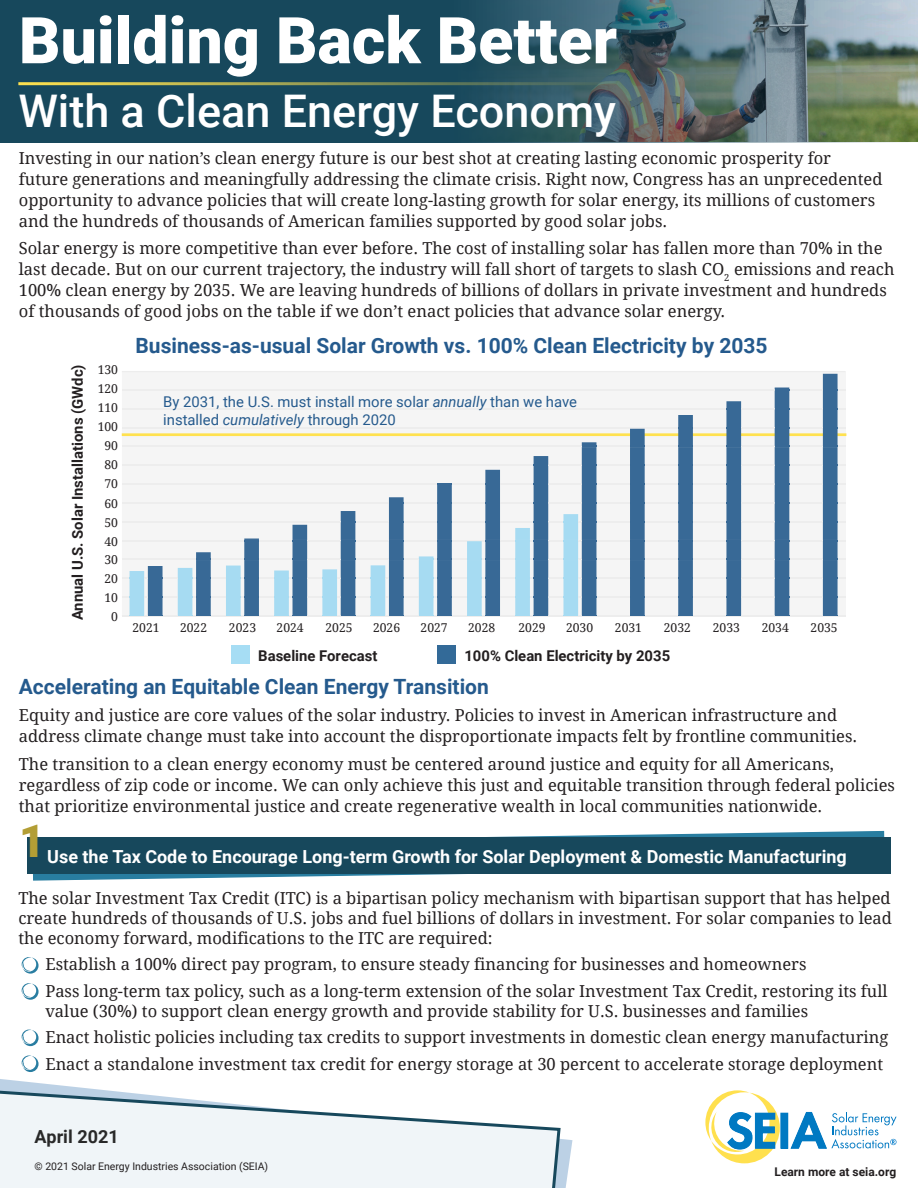
<style>
.page{position:relative;width:918px;height:1188px;background:#fff}
.page>*{position:absolute;margin:0;border:0;box-sizing:border-box;transform-origin:0 0}
.t1{font:900 64.5px "Roboto";color:#fff}
.t2{font:500 45px "Roboto";color:#fff}
.t3{font:900 45px "Roboto";color:#b39e35}
.t4{font:700 21px "Roboto";color:#255a8d}
.t5{font:700 18px "Roboto";color:#fff}
.t6{font:700 18px "Roboto";color:#292929}
.t7{font:16.5px/21px "Droid Serif";color:#231f20}
.t8{font:14.85px/17.9px "Roboto";color:#255a8d}
.t9{font:700 14.85px "Roboto";color:#231f20}
.t10{font:12.15px "Droid Serif";color:#231f20}
.t11{font:700 12px "Roboto";color:#231f20}
.t12{font:10.5px "Roboto";color:#231f20}
.s1{font-style:italic}
</style>
<div class="page">
<svg style="left:0;top:0;width:918px;height:143px;background:#365d68"></svg>
<hr style="left:18px;top:82px;width:604px;height:3px;background:#fee14f">
<div style="left:781px;top:1113px;width:7px;height:36px;background:#0079c2"></div>
<svg style="left:705px;top:1090px;width:75px;height:73px"></svg>
<svg style="left:790px;top:1112px;width:107px;height:37px"></svg>
<svg style="left:0;top:1079px;width:572px;height:109px"></svg>
<svg style="left:0;top:1089px;width:562px;height:99px"></svg>
<div style="left:122px;top:372px;width:723px;height:243px;background:#f5f5f5"></div>
<hr style="left:122px;top:615px;width:723px;height:2px;background:#ededed">
<hr style="left:122px;top:596px;width:723px;height:2px;background:#ededed">
<hr style="left:122px;top:578px;width:723px;height:1px;background:#ededed">
<hr style="left:122px;top:559px;width:723px;height:1px;background:#ededed">
<hr style="left:122px;top:540px;width:723px;height:1px;background:#ededed">
<hr style="left:122px;top:521px;width:723px;height:1px;background:#ededed">
<hr style="left:122px;top:502px;width:723px;height:2px;background:#ededed">
<hr style="left:122px;top:483px;width:723px;height:2px;background:#ededed">
<hr style="left:122px;top:465px;width:723px;height:1px;background:#ededed">
<hr style="left:122px;top:446px;width:723px;height:1px;background:#ededed">
<hr style="left:122px;top:427px;width:723px;height:1px;background:#ededed">
<hr style="left:122px;top:408px;width:723px;height:1px;background:#ededed">
<hr style="left:122px;top:389px;width:723px;height:2px;background:#ededed">
<hr style="left:122px;top:371px;width:723px;height:1px;background:#ededed">
<svg style="left:130px;top:566px;width:33px;height:50px;background:#82acc9"></svg>
<svg style="left:178px;top:552px;width:33px;height:64px"></svg>
<svg style="left:226px;top:539px;width:33px;height:77px"></svg>
<svg style="left:274px;top:525px;width:33px;height:91px"></svg>
<svg style="left:322px;top:511px;width:33px;height:105px"></svg>
<svg style="left:371px;top:497px;width:33px;height:119px"></svg>
<svg style="left:419px;top:484px;width:33px;height:132px"></svg>
<svg style="left:467px;top:470px;width:33px;height:146px"></svg>
<svg style="left:515px;top:456px;width:33px;height:160px"></svg>
<svg style="left:563px;top:442px;width:33px;height:174px"></svg>
<hr style="left:122px;top:433px;width:724px;height:3px;background:#ffe14f">
<div style="left:630px;top:429px;width:15px;height:187px;background:#386996"></div>
<svg style="left:678px;top:415px;width:15px;height:201px;background:#3b6b97"></svg>
<div style="left:726px;top:401px;width:15px;height:215px;background:#386996"></div>
<div style="left:775px;top:388px;width:14px;height:228px;background:#386996"></div>
<div style="left:823px;top:374px;width:15px;height:242px;background:#386996"></div>
<div style="left:232px;top:646px;width:18px;height:18px;background:#a6ddf4"></div>
<div style="left:438px;top:646px;width:18px;height:18px;background:#336a98"></div>
<svg style="left:22px;top:957px;width:17px;height:17px"></svg>
<svg style="left:22px;top:983px;width:17px;height:17px"></svg>
<svg style="left:22px;top:1030px;width:17px;height:16px"></svg>
<svg style="left:22px;top:1055px;width:17px;height:17px"></svg>
<svg style="left:33px;top:830px;width:852px;height:51px"></svg>
<div style="left:27px;top:837px;width:863px;height:37px;background:#17485c"></div>
<p class="t1" style="left:19px;top:-5px;width:600px">Building Back Better</p>
<p class="t2" style="left:18px;top:80px;width:599px">With a Clean Energy Economy</p>
<p class="t7" style="left:19px;top:147px;width:865px">Investing in our nation’s clean energy future is our best shot at creating lasting economic prosperity for future generations and meaningfully addressing the climate crisis. Right now, Congress has an unprecedented opportunity to advance policies that will create long-lasting growth for solar energy, its millions of customers and the hundreds of thousands of American families supported by good solar jobs.</p>
<p class="t7" style="left:19px;top:238px;width:877px">Solar energy is more competitive than ever before. The cost of installing solar has fallen more than 70% in the last decade. But on our current trajectory, the industry will fall short of targets to slash CO<sub>2</sub> emissions and reach 100% clean energy by 2035. We are leaving hundreds of billions of dollars in private investment and hundreds of thousands of good jobs on the table if we don’t enact policies that advance solar energy.</p>
<p class="t9" style="left:67px;top:620px;width:257px;rotate:-90deg">Annual U.S. Solar Installations (GWdc)</p>
<p class="t10" style="left:98px;top:363px;width:22px">130</p>
<p class="t10" style="left:98px;top:381px;width:22px">120</p>
<p class="t10" style="left:98px;top:401px;width:22px">110</p>
<p class="t10" style="left:98px;top:420px;width:22px">100</p>
<p class="t10" style="left:105px;top:439px;width:15px">90</p>
<p class="t10" style="left:105px;top:458px;width:15px">80</p>
<p class="t10" style="left:105px;top:477px;width:15px">70</p>
<p class="t10" style="left:105px;top:496px;width:15px">60</p>
<p class="t10" style="left:105px;top:515px;width:15px">50</p>
<p class="t10" style="left:105px;top:534px;width:15px">40</p>
<p class="t10" style="left:105px;top:552px;width:15px">30</p>
<p class="t10" style="left:105px;top:571px;width:15px">20</p>
<p class="t10" style="left:105px;top:591px;width:15px">10</p>
<p class="t10" style="left:111px;top:610px;width:8px">0</p>
<p class="t4" style="left:136px;top:331px;width:634px">Business-as-usual Solar Growth vs. 100% Clean Electricity by 2035</p>
<p class="t8" style="left:163px;top:392px;width:415px">By 2031, the U.S. must install more solar <span class="s1">annually</span> than we have installed <span class="s1">cumulatively</span> through 2020</p>
<p class="t10" style="left:132px;top:620px;width:29px">2021</p>
<p class="t10" style="left:180px;top:621px;width:29px">2022</p>
<p class="t10" style="left:229px;top:621px;width:29px">2023</p>
<p class="t10" style="left:277px;top:621px;width:29px">2024</p>
<p class="t10" style="left:325px;top:621px;width:29px">2025</p>
<p class="t10" style="left:373px;top:621px;width:29px">2026</p>
<p class="t10" style="left:421px;top:621px;width:29px">2027</p>
<p class="t10" style="left:468px;top:621px;width:29px">2028</p>
<p class="t10" style="left:518px;top:621px;width:29px">2029</p>
<p class="t10" style="left:566px;top:621px;width:29px">2030</p>
<p class="t10" style="left:615px;top:621px;width:29px">2031</p>
<p class="t10" style="left:664px;top:621px;width:29px">2032</p>
<p class="t10" style="left:713px;top:621px;width:29px">2033</p>
<p class="t10" style="left:762px;top:621px;width:29px">2034</p>
<p class="t10" style="left:811px;top:621px;width:29px">2035</p>
<p class="t9" style="left:258px;top:646px;width:121px">Baseline Forecast</p>
<p class="t9" style="left:464px;top:646px;width:207px">100% Clean Electricity by 2035</p>
<p class="t4" style="left:19px;top:671px;width:472px">Accelerating an Equitable Clean Energy Transition</p>
<p class="t7" style="left:19px;top:705px;width:840px">Equity and justice are core values of the solar industry. Policies to invest in American infrastructure and address climate change must take into account the disproportionate impacts felt by frontline communities.</p>
<p class="t7" style="left:19px;top:754px;width:878px">The transition to a clean energy economy must be centered around justice and equity for all Americans, regardless of zip code or income. We can only achieve this just and equitable transition through federal policies that prioritize environmental justice and create regenerative wealth in local communities nationwide.</p>
<p class="t3" style="left:19px;top:810px;width:28px">1</p>
<p class="t5" style="left:47px;top:844px;width:801px">Use the Tax Code to Encourage Long-term Growth for Solar Deployment &amp; Domestic Manufacturing</p>
<p class="t7" style="left:18px;top:888px;width:875px;line-height:19.8px;text-align:justify">The solar Investment Tax Credit (ITC) is a bipartisan policy mechanism with bipartisan support that has helped create hundreds of thousands of U.S. jobs and fuel billions of dollars in investment. For solar companies to lead the economy forward, modifications to the ITC are required:</p>
<p class="t7" style="left:45px;top:954px;width:763px">Establish a 100% direct pay program, to ensure steady financing for businesses and homeowners</p>
<p class="t7" style="left:45px;top:981px;width:844px;line-height:19.8px">Pass long-term tax policy, such as a long-term extension of the solar Investment Tax Credit, restoring its full value (30%) to support clean energy growth and provide stability for U.S. businesses and families</p>
<p class="t7" style="left:45px;top:1027px;width:844px">Enact holistic policies including tax credits to support investments in domestic clean energy manufacturing</p>
<p class="t7" style="left:45px;top:1053px;width:839px">Enact a standalone investment tax credit for energy storage at 30 percent to accelerate storage deployment</p>
<p class="t6" style="left:35px;top:1124px;width:86px">April 2021</p>
<p class="t12" style="left:35px;top:1159px;width:235px">© 2021 Solar Energy Industries Association (SEIA)</p>
<p class="t11" style="left:775px;top:1163px;width:123px">Learn more at seia.org</p>
</div>
